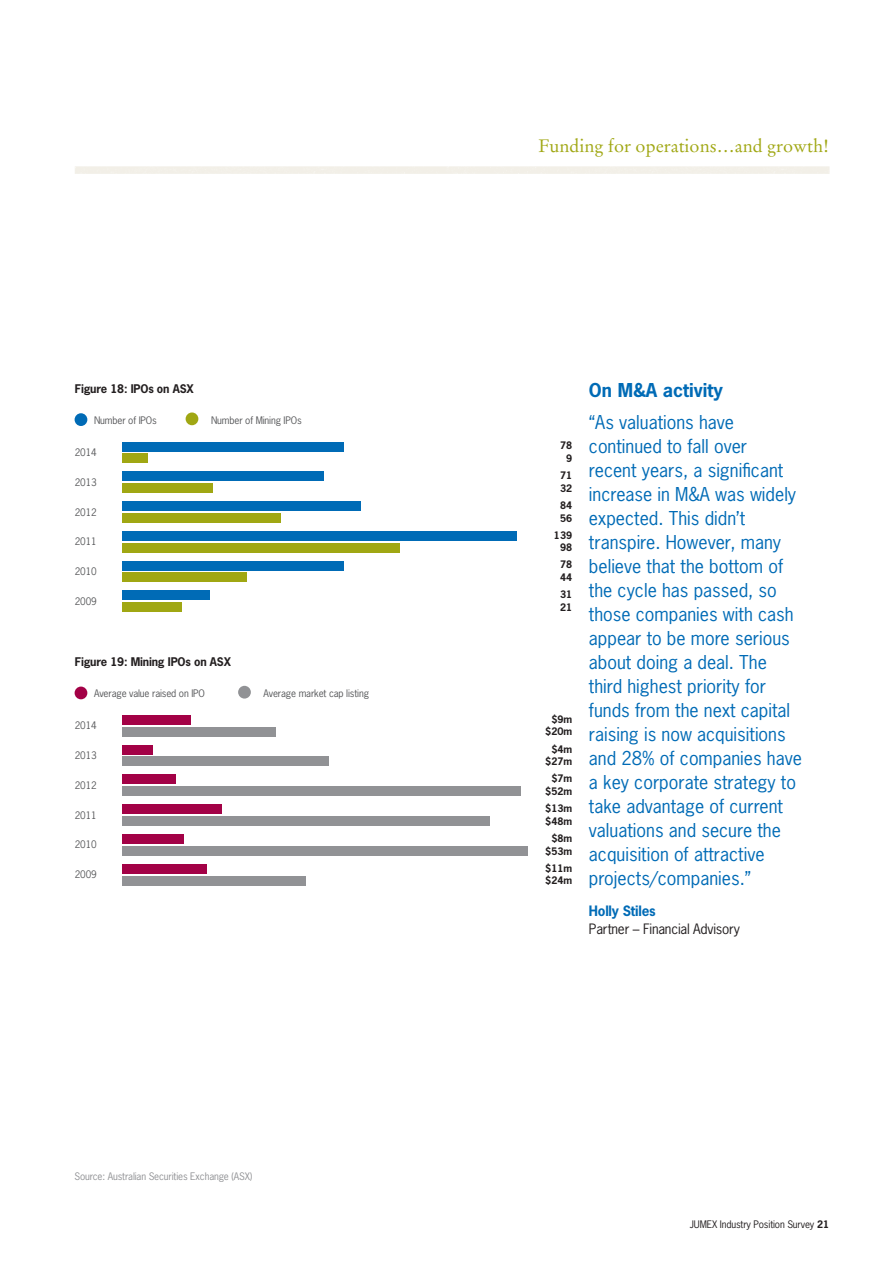
<style>
.page{position:relative;width:893px;height:1263px;background:#fff}
.page>*{position:absolute;margin:0;border:0;box-sizing:border-box;transform-origin:0 0}
.Quotes{font:18px/24px "News Gothic Std";color:#006bb6}
.E_Large_copy{font:18px "Stempel Garamond LT Std";color:#a0a713}
.B_Body_heading{font:700 18px "News Gothic Std";color:#006bb6}
.J_Table_copy{font:13.5px "News Gothic Std";letter-spacing:-.015em;color:#231f20}
.J_Table_copy-2{font:700 13.5px "News Gothic Std";letter-spacing:-.015em;color:#006bb6}
.I_Table_heading{font:700 11.25px "News Gothic Std";letter-spacing:-.015em;color:#231f20}
.H_Small_copy{font:9.75px "News Gothic Std";letter-spacing:-.015em;color:#57585a}
.heading{font:700 9.75px "News Gothic Std";color:#231f20}
.H_Small_copy-2{font:9.75px "News Gothic Std";letter-spacing:-.015em;color:#919295}
.t1{font:9.75px "News Gothic Std";letter-spacing:-.015em;color:#231f20}
.s1{font-weight:700}
</style>
<div class="page">
<img style="left:74px;top:166px;width:756px;height:720px">
<div style="left:75px;top:413px;width:12px;height:13px;background:#006bb6;border-radius:50%"></div>
<div style="left:186px;top:412px;width:12px;height:13px;background:#a0a713;border-radius:50%"></div>
<div style="left:75px;top:686px;width:12px;height:13px;background:#a30146;border-radius:50%"></div>
<div style="left:238px;top:686px;width:13px;height:12px;background:#919295;border-radius:50%"></div>
<div style="left:122px;top:454px;width:26px;height:9px;background:#a0a713"></div>
<div style="left:122px;top:727px;width:153px;height:9px;background:#919295"></div>
<div style="left:122px;top:483px;width:91px;height:10px;background:#a0a713"></div>
<div style="left:122px;top:757px;width:207px;height:9px;background:#919295"></div>
<div style="left:122px;top:513px;width:159px;height:10px;background:#a0a713"></div>
<div style="left:122px;top:786px;width:398px;height:10px;background:#919295"></div>
<div style="left:122px;top:543px;width:278px;height:9px;background:#a0a713"></div>
<div style="left:122px;top:816px;width:368px;height:10px;background:#919295"></div>
<div style="left:122px;top:573px;width:125px;height:9px;background:#a0a713"></div>
<div style="left:122px;top:846px;width:406px;height:9px;background:#919295"></div>
<div style="left:122px;top:602px;width:60px;height:10px;background:#a0a713"></div>
<div style="left:122px;top:876px;width:184px;height:9px;background:#919295"></div>
<div style="left:122px;top:442px;width:221px;height:9px;background:#006bb6"></div>
<div style="left:122px;top:715px;width:69px;height:10px;background:#a30146"></div>
<div style="left:122px;top:472px;width:202px;height:9px;background:#006bb6"></div>
<div style="left:122px;top:745px;width:31px;height:9px;background:#a30146"></div>
<div style="left:122px;top:501px;width:238px;height:10px;background:#006bb6"></div>
<div style="left:122px;top:775px;width:54px;height:9px;background:#a30146"></div>
<div style="left:122px;top:531px;width:394px;height:10px;background:#006bb6"></div>
<div style="left:122px;top:804px;width:100px;height:10px;background:#a30146"></div>
<div style="left:122px;top:561px;width:221px;height:9px;background:#006bb6"></div>
<div style="left:122px;top:834px;width:62px;height:10px;background:#a30146"></div>
<div style="left:122px;top:591px;width:88px;height:9px;background:#006bb6"></div>
<div style="left:122px;top:864px;width:85px;height:9px;background:#a30146"></div>
<p class="I_Table_heading" style="left:75px;top:381px;width:120px">Figure 18: IPOs on ASX</p>
<p class="H_Small_copy" style="left:94px;top:414px;width:64px">Number of IPOs</p>
<p class="H_Small_copy" style="left:211px;top:414px;width:92px">Number of Mining IPOs</p>
<p class="H_Small_copy" style="left:75px;top:446px;width:24px">2014</p>
<p class="H_Small_copy" style="left:75px;top:476px;width:24px">2013</p>
<p class="H_Small_copy" style="left:75px;top:506px;width:24px">2012</p>
<p class="H_Small_copy" style="left:75px;top:535px;width:24px">2011</p>
<p class="H_Small_copy" style="left:75px;top:565px;width:24px">2010</p>
<p class="H_Small_copy" style="left:75px;top:595px;width:24px">2009</p>
<p class="I_Table_heading" style="left:75px;top:654px;width:158px">Figure 19: Mining IPOs on ASX</p>
<p class="H_Small_copy" style="left:94px;top:687px;width:112px">Average value raised on IPO</p>
<p class="H_Small_copy" style="left:264px;top:687px;width:107px">Average market cap listing</p>
<p class="H_Small_copy" style="left:75px;top:719px;width:24px">2014</p>
<p class="H_Small_copy" style="left:75px;top:749px;width:24px">2013</p>
<p class="H_Small_copy" style="left:75px;top:779px;width:24px">2012</p>
<p class="H_Small_copy" style="left:75px;top:809px;width:24px">2011</p>
<p class="H_Small_copy" style="left:75px;top:838px;width:24px">2010</p>
<p class="H_Small_copy" style="left:75px;top:868px;width:24px">2009</p>
<p class="H_Small_copy-2" style="left:74px;top:1169px;width:180px">Source: Australian Securities Exchange (ASX)</p>
<p class="E_Large_copy" style="left:539px;top:135px;width:292px">Funding for operations…and growth!</p>
<p class="heading" style="left:560px;top:439px;width:14px">78</p>
<p class="heading" style="left:566px;top:452px;width:8px">9</p>
<p class="heading" style="left:560px;top:469px;width:14px">71</p>
<p class="heading" style="left:560px;top:482px;width:14px">32</p>
<p class="heading" style="left:560px;top:499px;width:14px">84</p>
<p class="heading" style="left:560px;top:511px;width:14px">56</p>
<p class="heading" style="left:554px;top:529px;width:20px">139</p>
<p class="heading" style="left:560px;top:541px;width:14px">98</p>
<p class="heading" style="left:560px;top:558px;width:14px">78</p>
<p class="heading" style="left:560px;top:571px;width:14px">44</p>
<p class="heading" style="left:560px;top:588px;width:14px">31</p>
<p class="heading" style="left:560px;top:601px;width:14px">21</p>
<p class="heading" style="left:551px;top:713px;width:22px">$9m</p>
<p class="heading" style="left:545px;top:725px;width:28px">$20m</p>
<p class="heading" style="left:551px;top:742px;width:22px">$4m</p>
<p class="heading" style="left:545px;top:755px;width:28px">$27m</p>
<p class="heading" style="left:551px;top:772px;width:22px">$7m</p>
<p class="heading" style="left:545px;top:785px;width:28px">$52m</p>
<p class="heading" style="left:545px;top:802px;width:28px">$13m</p>
<p class="heading" style="left:545px;top:815px;width:28px">$48m</p>
<p class="heading" style="left:551px;top:832px;width:22px">$8m</p>
<p class="heading" style="left:545px;top:844px;width:28px">$53m</p>
<p class="heading" style="left:545px;top:861px;width:28px">$11m</p>
<p class="heading" style="left:545px;top:874px;width:28px">$24m</p>
<p class="B_Body_heading" style="left:589px;top:378px;width:135px">On M&amp;A activity</p>
<p class="Quotes" style="left:589px;top:410px;width:215px">“As valuations have continued to fall over<br>recent years, a significant increase in M&amp;A was widely expected. This didn’t transpire. However, many believe that the bottom of the cycle has passed, so those companies with cash appear to be more serious about doing a deal. The third highest priority for funds from the next capital raising is now acquisitions and 28% of companies have a key corporate strategy to take advantage of current valuations and secure the acquisition of attractive projects/companies.”</p>
<p class="J_Table_copy-2" style="left:589px;top:902px;width:68px">Holly Stiles</p>
<p class="J_Table_copy" style="left:589px;top:920px;width:152px">Partner – Financial Advisory</p>
<p class="t1" style="left:690px;top:1218px;width:141px">JUMEX Industry Position Survey <span class="s1">21</span></p>
</div>
